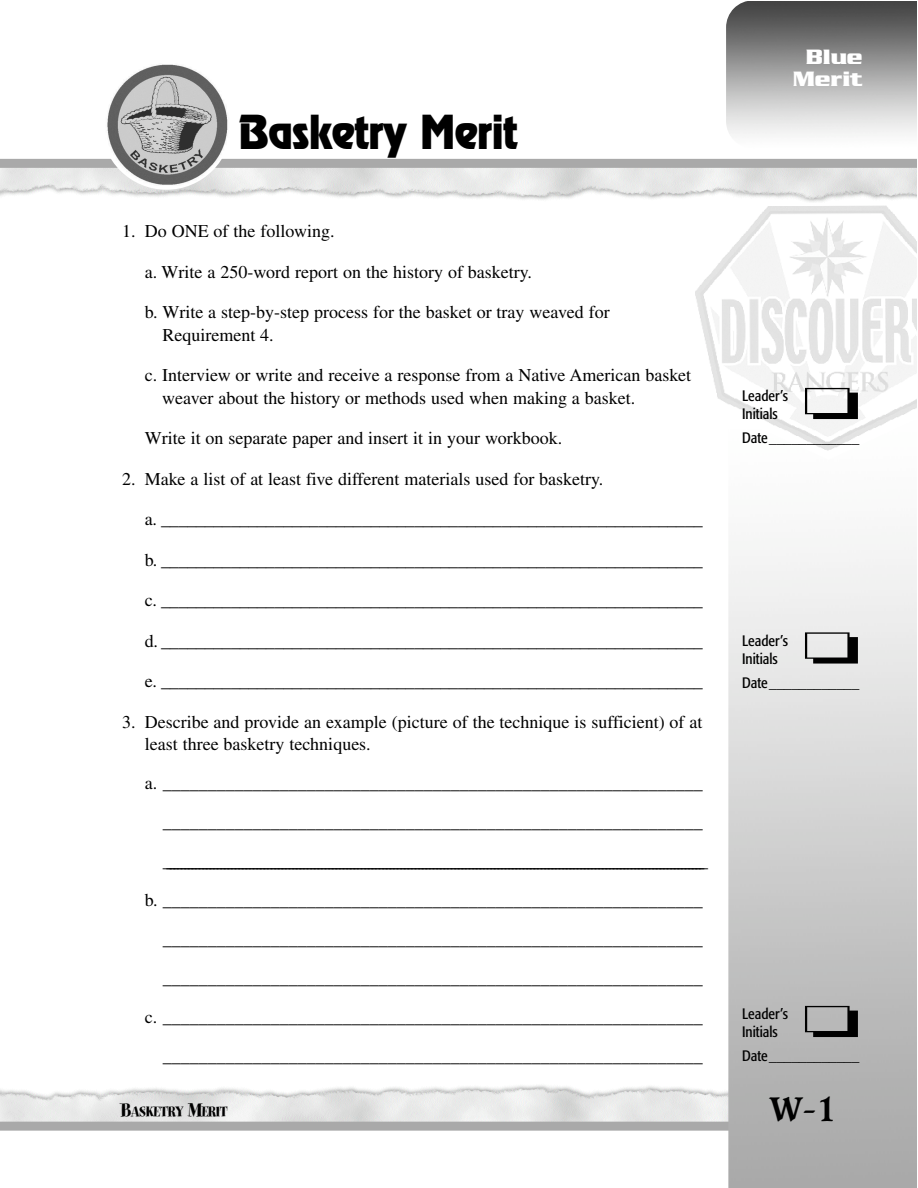
<style>
.page{position:relative;width:918px;height:1188px;background:#fff}
.page>*{position:absolute;margin:0;border:0;box-sizing:border-box;transform-origin:0 0}
.t1{font:42px "Revue";letter-spacing:-.025em;color:#000;scale:.95 1}
.t2{font:700 33px "Caxton";color:#000}
.t3{font:700 22.5px/22.5px "Serpentine";color:#fff;text-align:center}
.t4{font:18px/39px "Times";color:#000}
.t5{font:15.75px "Spumoni LP";letter-spacing:-.01em;color:#000;scale:.95 1}
.t6{font:condensed 15px/18px "Formata";color:#000}
.s1{font-size:21px}
</style>
<div class="page">
<img style="left:0;top:1085px;width:728px;height:37px">
<div style="left:0;top:1122px;width:809px;height:9px;background:#a9a9a9"></div>
<img style="left:0;top:168px;width:917px;height:34px">
<div style="left:0;top:159px;width:917px;height:9px;background:#a9a9a9"></div>
<img style="left:695px;top:205px;width:222px;height:208px">
<img style="left:728px;top:413px;width:189px;height:775px">
<img style="left:726px;top:1px;width:191px;height:133px">
<img style="left:103px;top:64px;width:129px;height:126px">
<svg style="left:805px;top:388px;width:53px;height:31px"></svg>
<div style="left:805px;top:632px;width:53px;height:32px;background:#e9e9e9"></div>
<div style="left:805px;top:1006px;width:53px;height:31px;background:#b8b8b8"></div>
<h1 class="t1" style="left:238px;top:115px;width:296px">Basketry Merit</h1>
<p class="t4" style="left:122px;top:214px;width:214px">1. Do ONE of the following.</p>
<p class="t4" style="left:145px;top:254px;width:389px">a. Write a 250-word report on the history of basketry.</p>
<p class="t4" style="left:162px;top:303px;width:449px;line-height:22.5px;text-indent:-18px">b. Write a step-by-step process for the basket or tray weaved for<br>Requirement 4.</p>
<p class="t4" style="left:162px;top:366px;width:531px;line-height:22.5px;text-indent:-17px">c. Interview or write and receive a response from a Native American basket weaver about the history or methods used when making a basket.</p>
<p class="t4" style="left:145px;top:421px;width:419px">Write it on separate paper and insert it in your workbook.</p>
<p class="t4" style="left:122px;top:461px;width:483px">2. Make a list of at least five different materials used for basketry.</p>
<p class="t4" style="left:145px;top:502px;width:560px">a. ______________________________________________________________</p>
<p class="t4" style="left:145px;top:542px;width:560px">b. ______________________________________________________________</p>
<p class="t4" style="left:145px;top:583px;width:560px">c. ______________________________________________________________</p>
<p class="t4" style="left:145px;top:623px;width:560px">d. ______________________________________________________________</p>
<p class="t4" style="left:145px;top:664px;width:560px">e. ______________________________________________________________</p>
<p class="t4" style="left:145px;top:712px;width:559px;line-height:22.5px;text-indent:-22px">3. Describe and provide an example (picture of the technique is sufficient) of at least three basketry techniques.</p>
<p class="t4" style="left:145px;top:766px;width:565px;text-align:right">a. ____________________________________________________________ ____________________________________________________________ ______________________________________________________________________________________________________________________________________________________<br>b. ____________________________________________________________ ____________________________________________________________ ____________________________________________________________<br>c. ____________________________________________________________ ____________________________________________________________</p>
<p class="t3" style="left:793px;top:47px;width:72px">Blue<br>Merit</p>
<p class="t6" style="left:742px;top:388px;width:48px">Leader’s<br>Initials</p>
<p class="t6" style="left:742px;top:430px;width:119px">Date____________</p>
<p class="t6" style="left:742px;top:632px;width:48px">Leader’s<br>Initials</p>
<p class="t6" style="left:742px;top:674px;width:119px">Date____________</p>
<p class="t6" style="left:742px;top:1006px;width:48px">Leader’s<br>Initials</p>
<p class="t6" style="left:742px;top:1048px;width:119px">Date____________</p>
<p class="t5" style="left:121px;top:1101px;width:114px"><span class="s1">B</span>ASKETRY <span class="s1">M</span>ERIT</p>
<h2 class="t2" style="left:770px;top:1093px;width:68px">W-1</h2>
</div>
